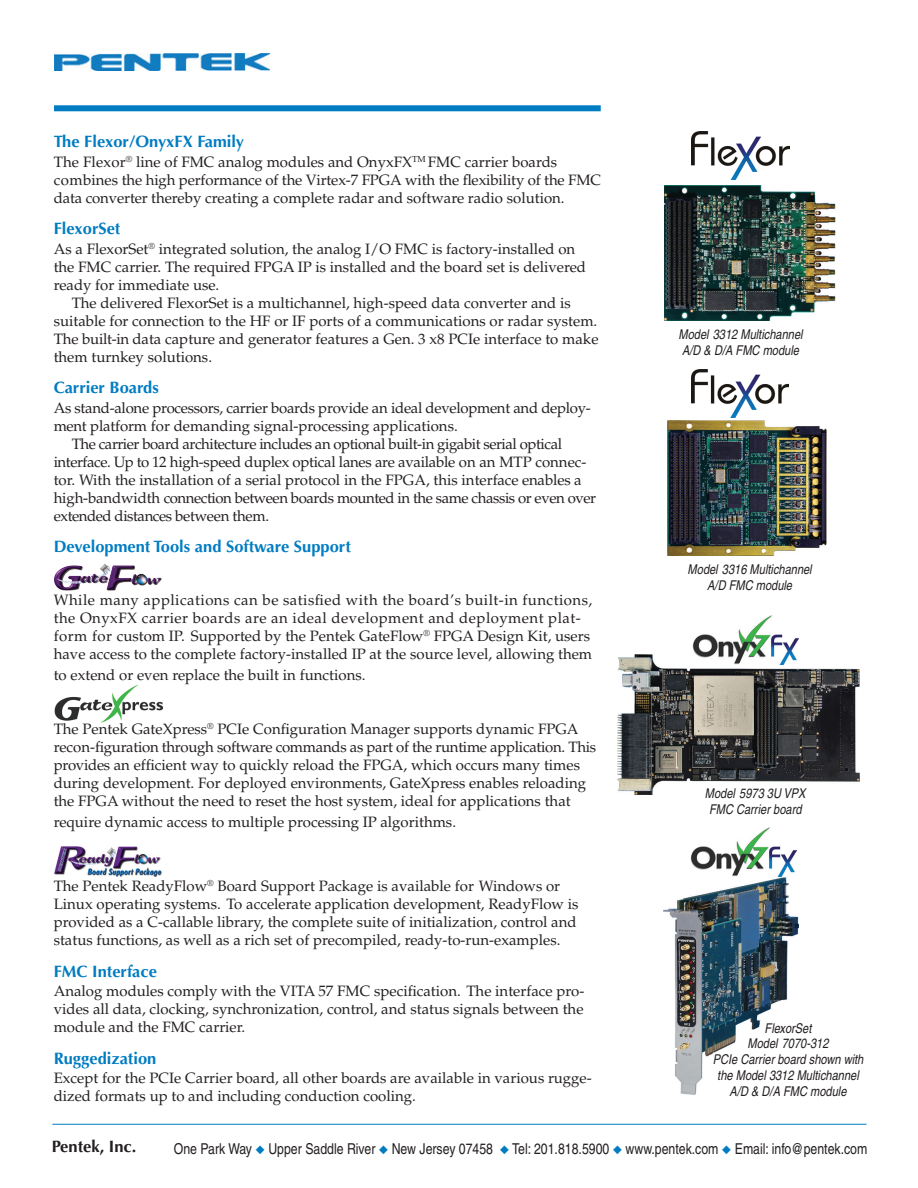
<style>
.page{position:relative;width:918px;height:1188px;background:#fff}
.page>*{position:absolute;margin:0;border:0;box-sizing:border-box;transform-origin:0 0}
.t1{font:700 16.5px "Optima";color:#007cc2}
.t2{font:700 16.5px "Optima";color:#231f20}
.t3{font:15px/18px "Palatino";color:#231f20}
.t4{font:15px/18px "Palatino";letter-spacing:.03em;color:#231f20}
.t5{font:15px "Palatino";letter-spacing:-.03em;color:#231f20}
.t6{font:15px "Palatino";letter-spacing:-.02em;color:#231f20}
.t7{font:condensed 15px "Helvetica";color:#231f20}
.t8{font:italic condensed 13.5px/15.8px "Helvetica";color:#231f20;text-align:center}
.s1{color:#007cc2}
</style>
<div class="page">
<img style="left:54px;top:54px;width:216px;height:17px">
<div style="left:54px;top:105px;width:547px;height:6px;background:#007cc2"></div>
<hr style="left:52px;top:1124px;width:815px;height:1px;background:#007cc2">
<img style="left:54px;top:565px;width:50px;height:20px">
<img style="left:54px;top:684px;width:108px;height:38px">
<img style="left:692px;top:132px;width:97px;height:48px">
<img style="left:665px;top:186px;width:170px;height:135px">
<img style="left:667px;top:420px;width:160px;height:135px">
<img style="left:54px;top:846px;width:108px;height:31px">
<img style="left:664px;top:878px;width:135px;height:217px">
<img style="left:690px;top:827px;width:106px;height:49px">
<img style="left:691px;top:370px;width:97px;height:48px">
<img style="left:618px;top:654px;width:242px;height:140px">
<img style="left:691px;top:616px;width:108px;height:48px">
<p class="t1" style="left:54px;top:132px;width:192px">The Flexor/OnyxFX Family</p>
<p class="t3" style="left:54px;top:153px;width:549px">The Flexor<sup>®</sup> line of FMC analog modules and OnyxFX<sup>TM</sup> FMC carrier boards combines the high performance of the Virtex-7 FPGA with the flexibility of the FMC data converter thereby creating a complete radar and software radio solution.</p>
<p class="t1" style="left:54px;top:219px;width:68px">FlexorSet</p>
<p class="t3" style="left:54px;top:240px;width:534px">As a FlexorSet<sup>®</sup> integrated solution, the analog I/O FMC is factory-installed on the FMC carrier. The required FPGA IP is installed and the board set is delivered ready for immediate use.</p>
<p class="t3" style="left:54px;top:294px;width:546px;text-indent:18px">The delivered FlexorSet is a multichannel, high-speed data converter and is suitable for connection to the HF or IF ports of a communications or radar system.<br>The built-in data capture and generator features a Gen. 3 x8 PCIe interface to make them turnkey solutions.</p>
<p class="t1" style="left:54px;top:378px;width:107px">Carrier Boards</p>
<p class="t6" style="left:54px;top:399px;width:539px">As stand-alone processors, carrier boards provide an ideal development and deploy-</p>
<p class="t3" style="left:54px;top:417px;width:406px">ment platform for demanding signal-processing applications.</p>
<p class="t5" style="left:72px;top:435px;width:492px">The carrier board architecture includes an optional built-in gigabit serial optical</p>
<p class="t6" style="left:54px;top:453px;width:534px">interface. Up to 12 high-speed duplex optical lanes are available on an MTP connec-</p>
<p class="t3" style="left:54px;top:471px;width:530px">tor. With the installation of a serial protocol in the FPGA, this interface enables a</p>
<p class="t5" style="left:54px;top:489px;width:544px">high-bandwidth connection between boards mounted in the same chassis or even over</p>
<p class="t5" style="left:54px;top:507px;width:217px">extended distances between them.</p>
<p class="t1" style="left:54px;top:537px;width:299px">Development Tools and Software Support</p>
<p class="t4" style="left:54px;top:591px;width:540px">While many applications can be satisfied with the board’s built-in functions, the OnyxFX carrier boards are an ideal development and deployment plat&shy;form for custom IP. Supported by the Pentek GateFlow<sup>®</sup> FPGA Design Kit, users have access to the complete factory-installed IP at the source level, allowing them</p>
<p class="t3" style="left:54px;top:666px;width:313px">to extend or even replace the built in functions.</p>
<p class="t3" style="left:54px;top:720px;width:544px">The Pentek GateXpress<sup>®</sup> PCIe Configuration Manager supports dynamic FPGA recon-figuration through software commands as part of the runtime application. This provides an efficient way to quickly reload the FPGA, which occurs many times during development. For deployed environments, GateXpress enables reloading the FPGA without the need to reset the host system, ideal for applications that</p>
<p class="t3" style="left:54px;top:813px;width:404px">require dynamic access to multiple processing IP algorithms.</p>
<p class="t3" style="left:54px;top:877px;width:526px">The Pentek ReadyFlow<sup>®</sup> Board Support Package is available for Windows or Linux operating systems. To accelerate application development, ReadyFlow is provided as a C-callable library, the complete suite of initialization, control and status functions, as well as a rich set of precompiled, ready-to-run-examples.</p>
<p class="t1" style="left:54px;top:961px;width:105px">FMC Interface</p>
<p class="t3" style="left:54px;top:982px;width:532px;text-align:justify">Analog modules comply with the VITA 57 FMC specification. The interface pro&shy;vides all data, clocking, synchronization, control, and status signals between the module and the FMC carrier.</p>
<p class="t1" style="left:54px;top:1048px;width:104px">Ruggedization</p>
<p class="t3" style="left:54px;top:1069px;width:540px">Except for the PCIe Carrier board, all other boards are available in various rugge&shy;dized formats up to and including conduction cooling.</p>
<p class="t8" style="left:678px;top:326px;width:126px;text-align:left">Model 3312 Multichannel<br>A/D &amp; D/A FMC module</p>
<p class="t8" style="left:688px;top:562px;width:126px">Model 3316 Multichannel<br>A/D FMC module</p>
<p class="t8" style="left:705px;top:786px;width:102px">Model 5973 3U VPX<br>FMC Carrier board</p>
<p class="t8" style="left:713px;top:1020px;width:152px">FlexorSet<br>Model 7070-312<br>PCIe Carrier board shown with the Model 3312 Multichannel<br>A/D &amp; D/A FMC module</p>
<p class="t2" style="left:52px;top:1137px;width:86px">Pentek, Inc.</p>
<p class="t7" style="left:174px;top:1140px;width:695px">One Park Way <span class="s1">◆</span> Upper Saddle River <span class="s1">◆</span> New Jersey 07458 <span class="s1">◆</span> Tel: 201.818.5900 <span class="s1">◆</span> www.pentek.com <span class="s1">◆</span> Email: info@pentek.com</p>
</div>
